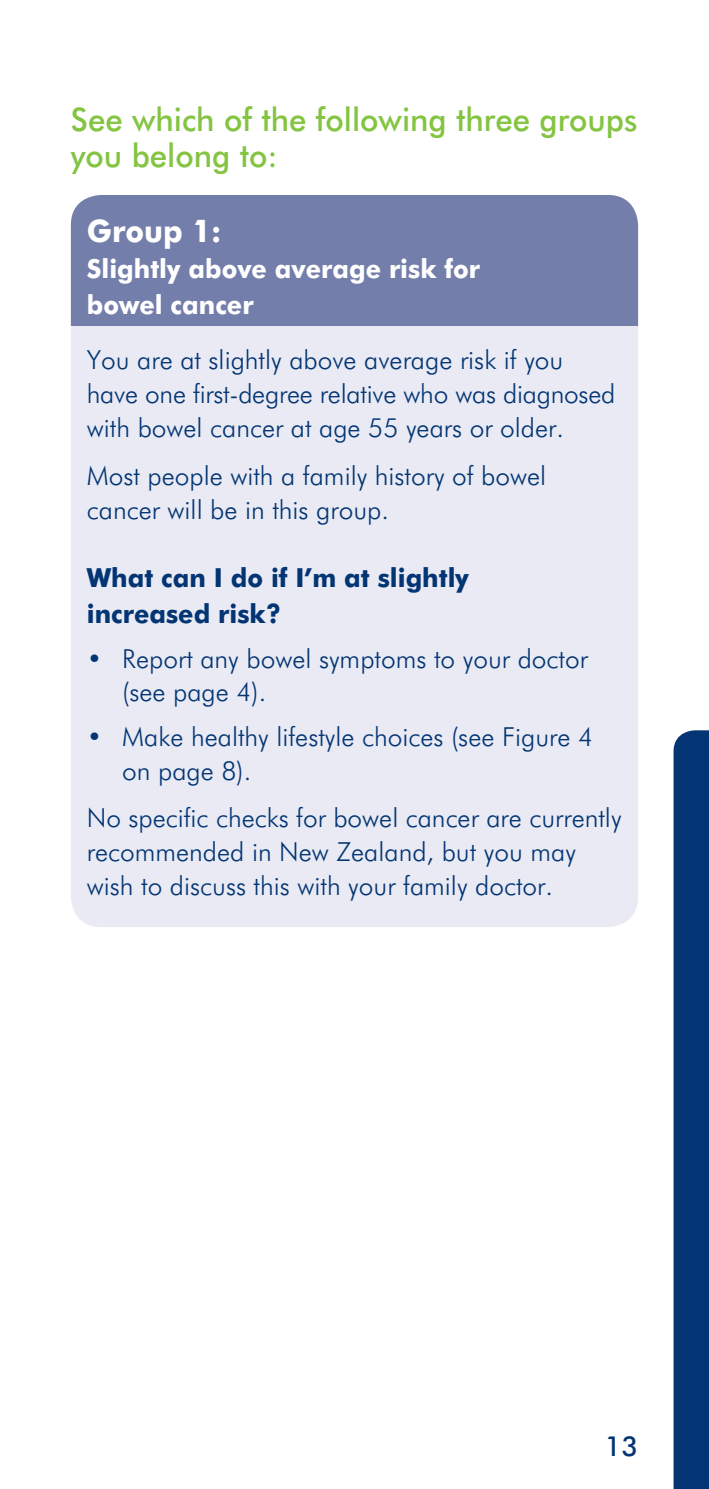
<style>
.page{position:relative;width:709px;height:1489px;background:#fff}
.page>*{position:absolute;margin:0;border:0;box-sizing:border-box;transform-origin:0 0}
.t1{font:500 32.5px/36.2px "Futura GG";color:#83c441;scale:.96 1}
.t2{font:700 31.25px "Futura GG";color:#fff;scale:.96 1}
.t3{font:500 27.5px "Futura GG";color:#033574}
.t4{font:300 26.25px/33.8px "Futura GG";color:#033574}
.t5{font:700 26.25px/36.2px "Futura GG";color:#033574;scale:.96 1}
.t6{font:700 26.25px/36.2px "Futura GG";color:#fff;scale:.96 1}
</style>
<div class="page">
<div style="left:71px;top:195px;width:567px;height:732px;background:#e9eaf3;border-radius:30px"></div>
<div style="left:71px;top:195px;width:567px;height:130px;background:#747eaa"></div>
<svg style="left:673px;top:730px;width:36px;height:758px;background:#1a4881"></svg>
<p class="t1" style="left:71px;top:101px;width:591px">See which of the following three groups you belong to:</p>
<p class="t2" style="left:87px;top:212px;width:142px">Group 1:</p>
<p class="t6" style="left:87px;top:250px;width:411px">Slightly above average risk for bowel cancer</p>
<p class="t4" style="left:87px;top:343px;width:530px">You are at slightly above average risk if you have one first-degree relative who was diagnosed with bowel cancer at age 55 years or older.</p>
<p class="t4" style="left:87px;top:458px;width:461px">Most people with a family history of bowel cancer will be in this group.</p>
<p class="t5" style="left:87px;top:559px;width:399px">What can I do if I’m at slightly increased risk?</p>
<p class="t4" style="left:122px;top:641px;width:467px;text-indent:-35px">• Report any bowel symptoms to your doctor (see page 4).</p>
<p class="t4" style="left:122px;top:719px;width:472px;text-indent:-35px">• Make healthy lifestyle choices (see Figure 4 on page 8).</p>
<p class="t4" style="left:87px;top:801px;width:536px">No specific checks for bowel cancer are currently recommended in New Zealand, but you may wish to discuss this with your family doctor.</p>
<p class="t3" style="left:605px;top:1429px;width:35px">13</p>
</div>
